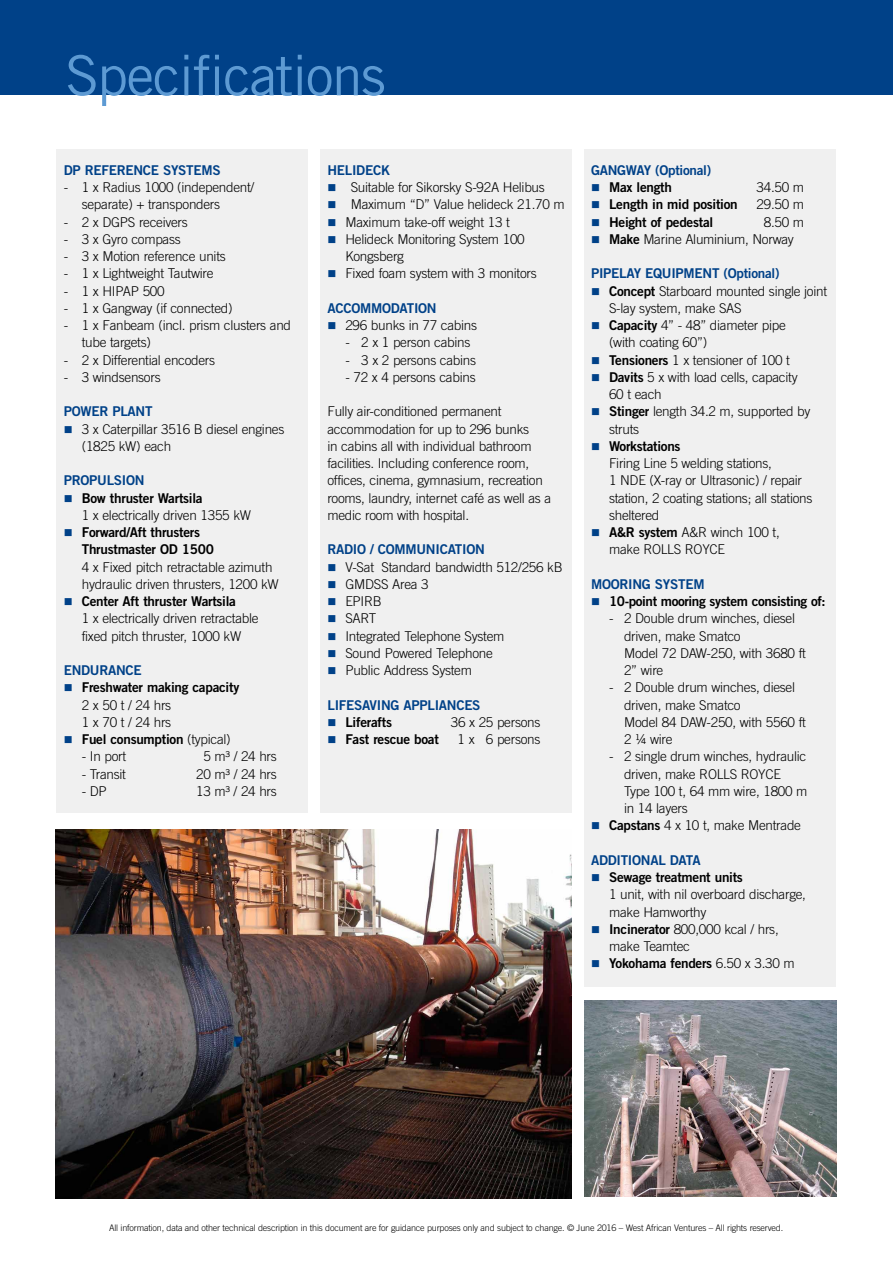
<style>
.page{position:relative;width:893px;height:1263px;background:#fff}
.page>*{position:absolute;margin:0;border:0;box-sizing:border-box;transform-origin:0 0}
.t1{font:55.5px "Trade Gothic LT Std";letter-spacing:-.03em;color:#5d9ad3}
.t2{font:300 13.5px/17.2px "Trade Gothic LT Std";letter-spacing:-.02em;color:#000}
.t3{font:13.5px/17.2px "Trade Gothic LT Std Bd 2";letter-spacing:-.02em;color:#000}
.t4{font:13.5px "Trade Gothic LT Std Bd 2";letter-spacing:-.02em;color:#004188}
.t5{font:300 9px "Trade Gothic LT Std";letter-spacing:-.02em;color:#000}
.s1{color:#004188}
.s2{font-family:"Trade Gothic LT Std";font-weight:300}
.s3{font-family:"Trade Gothic LT Std Bd 2";font-weight:400}
</style>
<div class="page">
<img style="left:584px;top:1000px;width:252px;height:196px">
<div style="left:56px;top:149px;width:252px;height:663px;background:#f0f0f0"></div>
<div style="left:320px;top:149px;width:252px;height:663px;background:#f0f0f0"></div>
<div style="left:584px;top:149px;width:252px;height:837px;background:#f0f0f0"></div>
<div style="left:0;top:0;width:893px;height:95px;background:#004188"></div>
<img style="left:56px;top:829px;width:516px;height:369px">
<h1 class="t1" style="left:65px;top:42px;width:322px">Specifications</h1>
<p class="t4" style="left:64px;top:162px;width:158px">DP Reference Systems</p>
<p class="t2" style="left:82px;top:178px;width:174px;text-indent:-18px">- 1 x Radius 1000 (independent/ separate) + transponders</p>
<p class="t2" style="left:64px;top:213px;width:126px">- 2 x DGPS receivers</p>
<p class="t2" style="left:64px;top:230px;width:119px">- 3 x Gyro compass</p>
<p class="t2" style="left:64px;top:247px;width:164px">- 3 x Motion reference units</p>
<p class="t2" style="left:64px;top:265px;width:151px">- 1 x Lightweight Tautwire</p>
<p class="t2" style="left:64px;top:282px;width:102px">- 1 x HIPAP 500</p>
<p class="t2" style="left:64px;top:299px;width:170px">- 1 x Gangway (if connected)</p>
<p class="t2" style="left:82px;top:316px;width:211px;text-indent:-18px">- 1 x Fanbeam (incl. prism clusters and tube targets)</p>
<p class="t2" style="left:64px;top:351px;width:153px">- 2 x Differential encoders</p>
<p class="t2" style="left:64px;top:368px;width:98px">- 3 windsensors</p>
<p class="t4" style="left:64px;top:403px;width:90px">Power plant</p>
<p class="t2" style="left:82px;top:420px;width:204px;text-indent:-18px"><span class="s1">■</span> 3 x Caterpillar 3516 B diesel engines (1825 kW) each</p>
<p class="t4" style="left:64px;top:472px;width:80px">Propulsion</p>
<p class="t3" style="left:64px;top:489px;width:140px"><span class="s1">■</span> Bow thruster Wartsila</p>
<p class="t2" style="left:82px;top:506px;width:171px">1 x electrically driven 1355 kW</p>
<p class="t3" style="left:82px;top:523px;width:134px;text-indent:-18px"><span class="s1">■</span> Forward/Aft thrusters<br>Thrustmaster OD 1500</p>
<p class="t2" style="left:82px;top:558px;width:199px">4 x Fixed pitch retractable azimuth hydraulic driven thrusters, 1200 kW</p>
<p class="t3" style="left:64px;top:592px;width:174px"><span class="s1">■</span> Center Aft thruster Wartsila</p>
<p class="t2" style="left:82px;top:610px;width:178px">1 x electrically driven retractable fixed pitch thruster, 1000 kW</p>
<p class="t4" style="left:64px;top:662px;width:10px">End</p>
<p class="t4" style="left:90px;top:662px;width:53px">urance</p>
<p class="t3" style="left:64px;top:679px;width:177px"><span class="s1">■</span> Freshwater making capacity</p>
<p class="t2" style="left:82px;top:696px;width:91px">2 x 50 t / 24 hrs<br>1 x 70 t / 24 hrs</p>
<p class="t3" style="left:64px;top:730px;width:168px"><span class="s1">■</span> Fuel consumption <span class="s2">(typical)</span></p>
<p class="t2" style="left:82px;top:748px;width:46px">- In port</p>
<p class="t2" style="left:204px;top:748px;width:75px">5 m³ / 24 hrs</p>
<p class="t2" style="left:82px;top:765px;width:46px">- Transit</p>
<p class="t2" style="left:196px;top:765px;width:82px">20 m³ / 24 hrs</p>
<p class="t2" style="left:82px;top:782px;width:27px">- DP</p>
<p class="t2" style="left:196px;top:782px;width:82px">13 m³ / 24 hrs</p>
<p class="t4" style="left:327px;top:162px;width:64px">Helideck</p>
<p class="t2" style="left:327px;top:178px;width:219px"><span class="s1">■</span> Suitable for Sikorsky S-92A Helibus</p>
<p class="t2" style="left:327px;top:196px;width:239px"><span class="s1">■</span> Maximum “D” Value helideck 21.70 m</p>
<p class="t2" style="left:327px;top:213px;width:184px"><span class="s1">■</span> Maximum take-off weight 13 t</p>
<p class="t2" style="left:345px;top:230px;width:181px;text-indent:-18px"><span class="s1">■</span> Helideck Monitoring System 100<br>Kongsberg</p>
<p class="t2" style="left:327px;top:265px;width:211px"><span class="s1">■</span> Fixed foam system with 3 monitors</p>
<p class="t4" style="left:327px;top:300px;width:109px">Accommodation</p>
<p class="t2" style="left:327px;top:316px;width:151px"><span class="s1">■</span> 296 bunks in 77 cabins</p>
<p class="t2" style="left:345px;top:334px;width:126px">- 2 x 1 person cabins</p>
<p class="t2" style="left:345px;top:351px;width:132px">- 3 x 2 persons cabins</p>
<p class="t2" style="left:345px;top:368px;width:132px">- 72 x 4 persons cabins</p>
<p class="t2" style="left:327px;top:403px;width:225px">Fully air-conditioned permanent accommodation for up to 296 bunks<br>in cabins all with individual bathroom facilities. Including conference room, offices, cinema, gymnasium, recreation rooms, laundry, internet café as well as a medic room with hospital.</p>
<p class="t4" style="left:327px;top:541px;width:157px">Radio / Comm un ication</p>
<p class="t2" style="left:327px;top:558px;width:237px"><span class="s1">■</span> V-Sat Standard bandwidth 512/256 kB</p>
<p class="t2" style="left:327px;top:575px;width:103px"><span class="s1">■</span> GMDSS Area 3</p>
<p class="t2" style="left:327px;top:592px;width:56px"><span class="s1">■</span> EPIRB</p>
<p class="t2" style="left:327px;top:610px;width:50px"><span class="s1">■</span> SART</p>
<p class="t2" style="left:327px;top:627px;width:179px"><span class="s1">■</span> Integrated Telephone System</p>
<p class="t2" style="left:327px;top:644px;width:167px"><span class="s1">■</span> Sound Powered Telephone</p>
<p class="t2" style="left:327px;top:661px;width:146px"><span class="s1">■</span> Public Address System</p>
<p class="t4" style="left:327px;top:696px;width:155px">Lifesaving appliances</p>
<p class="t3" style="left:327px;top:713px;width:66px"><span class="s1">■</span> Liferafts</p>
<p class="t2" style="left:451px;top:713px;width:91px">36 x 25 persons</p>
<p class="t3" style="left:327px;top:730px;width:113px"><span class="s1">■</span> Fast rescue boat</p>
<p class="t2" style="left:458px;top:730px;width:84px">1 x 6 persons</p>
<p class="t4" style="left:591px;top:162px;width:122px">Gangway (Optional)</p>
<p class="t3" style="left:591px;top:178px;width:82px"><span class="s1">■</span> Max length</p>
<p class="t2" style="left:756px;top:178px;width:49px">34.50 m</p>
<p class="t3" style="left:591px;top:196px;width:148px"><span class="s1">■</span> Length in mid position</p>
<p class="t2" style="left:756px;top:196px;width:49px">29.50 m</p>
<p class="t3" style="left:591px;top:213px;width:124px"><span class="s1">■</span> Height of pedestal</p>
<p class="t2" style="left:764px;top:213px;width:42px">8.50 m</p>
<p class="t2" style="left:591px;top:230px;width:204px"><span class="s1">■</span> <span class="s3">Make</span> Marine Aluminium, Norway</p>
<p class="t4" style="left:591px;top:265px;width:190px">Pipelay equipm ent (Optional)</p>
<p class="t2" style="left:609px;top:282px;width:220px;text-indent:-18px"><span class="s1">■</span> <span class="s3">Concept</span> Starboard mounted single joint<br>S-lay system, make SAS</p>
<p class="t2" style="left:609px;top:316px;width:178px;text-indent:-18px"><span class="s1">■</span> <span class="s3">Capacity</span> 4” - 48” diameter pipe (with coating 60”)</p>
<p class="t2" style="left:591px;top:351px;width:200px"><span class="s1">■</span> <span class="s3">Tensioners</span> 1 x tensioner of 100 t</p>
<p class="t2" style="left:609px;top:368px;width:190px;text-indent:-18px"><span class="s1">■</span> <span class="s3">Davits</span> 5 x with load cells, capacity<br>60 t each</p>
<p class="t2" style="left:609px;top:403px;width:203px;text-indent:-18px"><span class="s1">■</span> <span class="s3">Stinger</span> length 34.2 m, supported by struts</p>
<p class="t3" style="left:591px;top:437px;width:91px"><span class="s1">■</span> Workstations</p>
<p class="t2" style="left:609px;top:454px;width:205px">Firing Line 5 welding stations,<br>1 NDE (X-ray or Ultrasonic) / repair station, 2 coating stations; all stations sheltered</p>
<p class="t2" style="left:609px;top:523px;width:172px;text-indent:-18px"><span class="s1">■</span> <span class="s3">A&amp;R system</span> A&amp;R winch 100 t, make ROLLS ROYCE</p>
<p class="t4" style="left:591px;top:576px;width:113px">Mooring system</p>
<p class="t3" style="left:591px;top:592px;width:236px"><span class="s1">■</span> 10-point mooring system consisting of:</p>
<p class="t2" style="left:624px;top:610px;width:183px;text-indent:-15px">- 2 Double drum winches, diesel driven, make Smatco<br>Model 72 DAW-250, with 3680 ft<br>2” wire</p>
<p class="t2" style="left:624px;top:679px;width:183px;text-indent:-15px">- 2 Double drum winches, diesel driven, make Smatco<br>Model 84 DAW-250, with 5560 ft<br>2 ¼ wire</p>
<p class="t2" style="left:624px;top:748px;width:185px;text-indent:-15px">- 2 single drum winches, hydraulic driven, make ROLLS ROYCE<br>Type 100 t, 64 mm wire, 1800 m in 14 layers</p>
<p class="t2" style="left:591px;top:817px;width:211px"><span class="s1">■</span> <span class="s3">Capstans</span> 4 x 10 t, make Mentrade</p>
<p class="t4" style="left:591px;top:852px;width:10px">Add</p>
<p class="t4" style="left:616px;top:852px;width:86px">itional Data</p>
<p class="t3" style="left:591px;top:868px;width:153px"><span class="s1">■</span> Sewage treatment units</p>
<p class="t2" style="left:609px;top:886px;width:198px">1 unit, with nil overboard discharge, make Hamworthy</p>
<p class="t2" style="left:609px;top:920px;width:171px;text-indent:-18px"><span class="s1">■</span> <span class="s3">I ncinerator</span> 800,000 kcal / hrs, make Teamtec</p>
<p class="t3" style="left:591px;top:955px;width:205px"><span class="s1">■</span> Yokohama fenders <span class="s2">6.50 x 3.30 m</span></p>
<p class="t5" style="left:109px;top:1223px;width:676px">All information, data and other technical description in this document are for guidance purposes only and subject to change. © June 2016 – West African Ventures – All rights reserved.</p>
</div>
